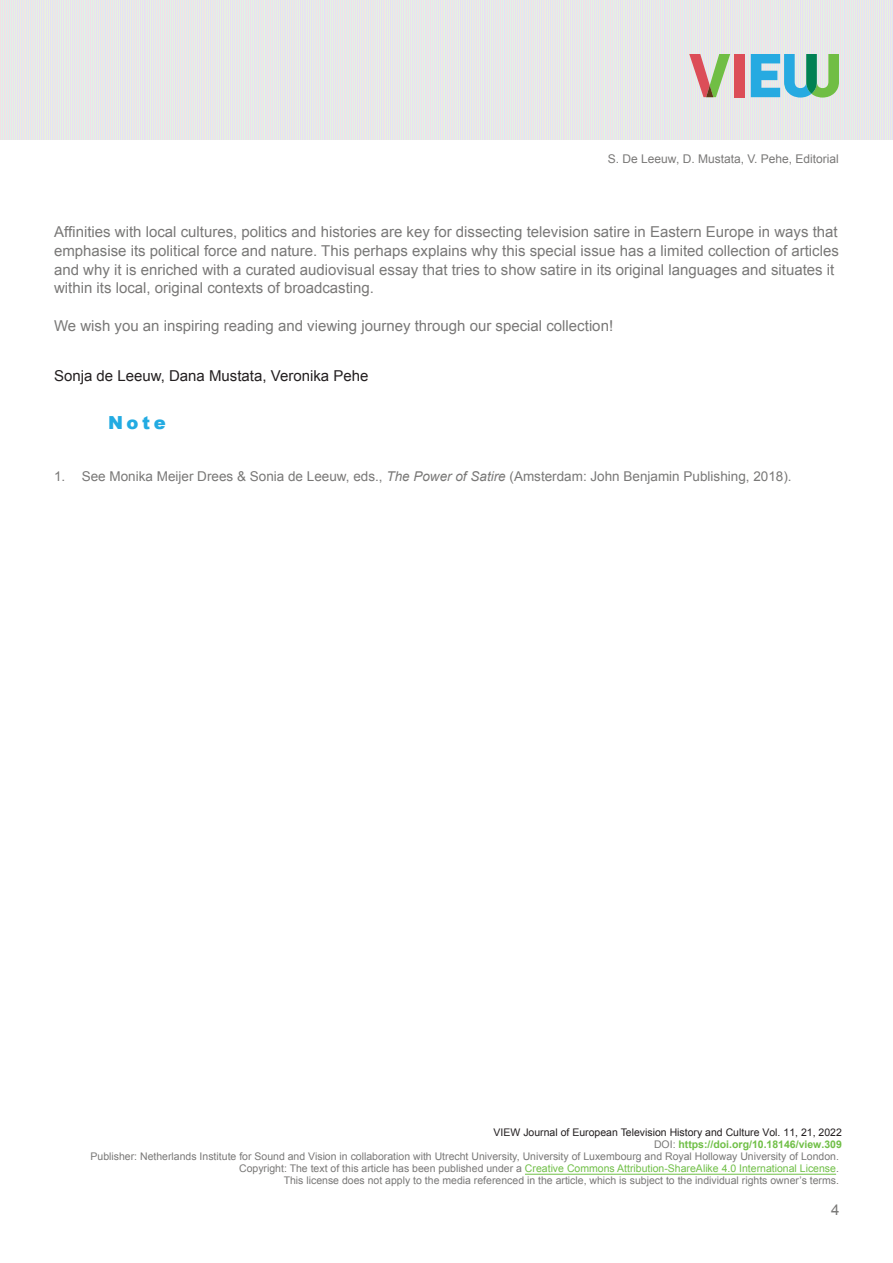
<style>
.page{position:relative;width:893px;height:1263px;background:#fff}
.page>*{position:absolute;margin:0;border:0;box-sizing:border-box;transform-origin:0 0}
.A_head{font:900 18px "Arial";color:#22abe2}
.Body_text_next{font:15px/18.8px "Arial";color:#797877}
.Chap_au{font:15px "Arial";color:#231f20}
.Notes{font:13.5px "Arial";color:#797877}
.t1{font:12px "Arial";color:#797877}
.Body_text_first{font:10.5px/12px "Arial";color:#797877;text-align:right}
.s1{font-style:italic}
.s2{color:#231f20}
.s3{font-weight:700;color:#70bf47}
.s4{color:#70bf47}
</style>
<div class="page">
<img style="left:0;top:0;width:893px;height:140px">
<div style="left:734px;top:54px;width:10px;height:43px;background:#dc4d58"></div>
<svg style="left:751px;top:54px;width:88px;height:44px;background:#73bfbe"></svg>
<svg style="left:689px;top:54px;width:41px;height:43px;background:#c6b69c"></svg>
<hr style="left:525px;top:1174px;width:311px;height:1px;background:#70bf47">
<p class="t1" style="left:608px;top:151px;width:233px">S. De Leeuw, D. Mustata, V. Pehe, Editorial</p>
<p class="Body_text_next" style="left:54px;top:223px;width:786px">Affinities with local cultures, politics and histories are key for dissecting television satire in Eastern Europe in ways that emphasise its political force and nature. This perhaps explains why this special issue has a limited collection of articles and why it is enriched with a curated audiovisual essay that tries to show satire in its original languages and situates it within its local, original contexts of broadcasting.</p>
<p class="Body_text_next" style="left:54px;top:316px;width:561px">We wish you an inspiring reading and viewing journey through our special collection!</p>
<p class="Chap_au" style="left:54px;top:366px;width:316px">Sonja de Leeuw, Dana Mustata, Veronika Pehe</p>
<p class="A_head" style="left:108px;top:410px;width:59px">Note</p>
<p class="Notes" style="left:54px;top:467px;width:739px">1. See Monika Meijer Drees &amp; Sonia de Leeuw, eds., <span class="s1">The Power of Satire</span> (Amsterdam: John Benjamin Publishing, 2018).</p>
<p class="Body_text_first" style="left:91px;top:1127px;width:753px"><span class="s2">VIEW Journal of European Television History and Culture Vol. 11, 21, 2022<br></span>DOI: <span class="s3">https://doi.org/10.18146/view.</span><span class="s3">309<br></span>Publisher: Netherlands Institute for Sound and Vision in collaboration with Utrecht University, University of Luxembourg and Royal Holloway University of London.<br>Copyright: The text of this article has been published under a <span class="s4">Creative Commons Attribution-ShareAlike 4.0 International License</span>.<br>This license does not apply to the media referenced in the article, which is subject to the individual rights owner’s terms.</p>
<h2 class="Body_text_next" style="left:831px;top:1201px;width:10px">4</h2>
</div>
